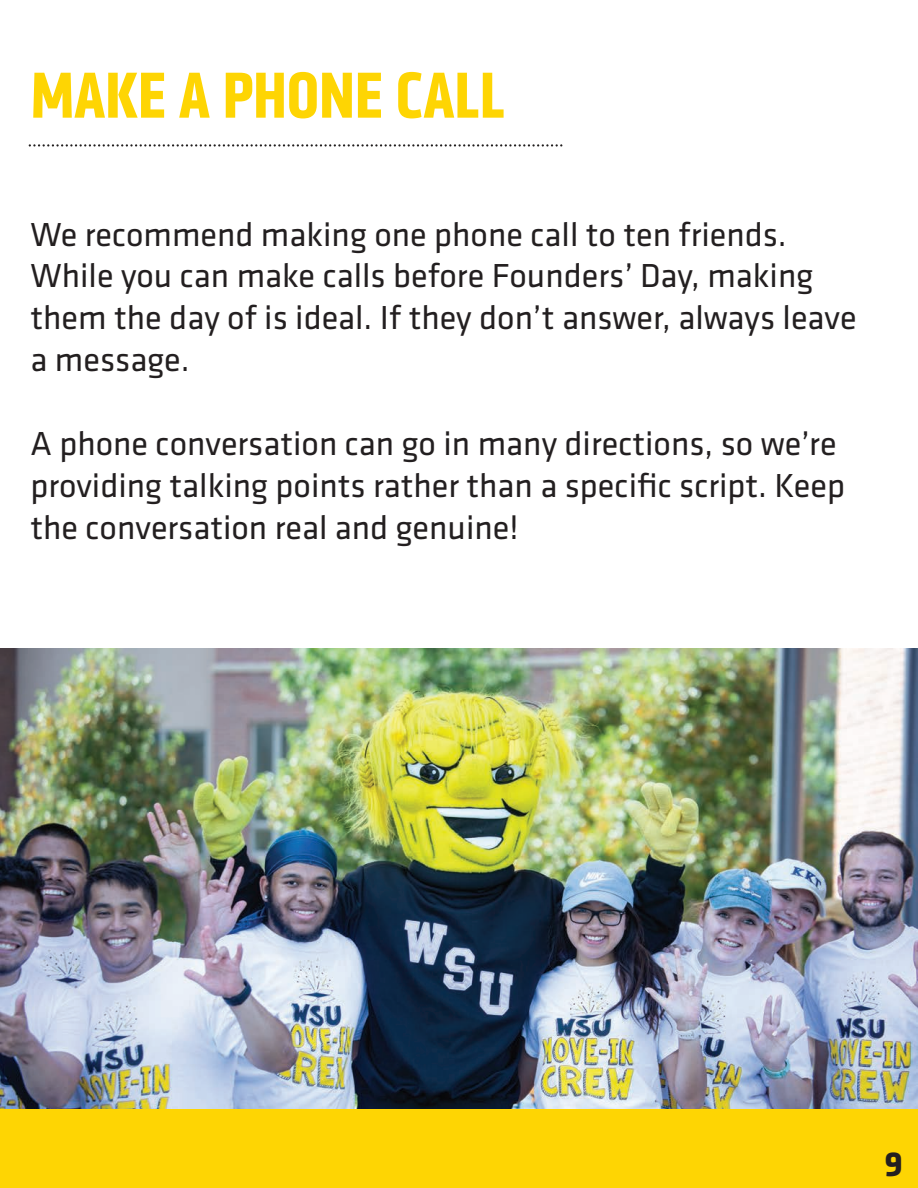
<style>
.page{position:relative;width:918px;height:1188px;background:#fff}
.page>*{position:absolute;margin:0;border:0;box-sizing:border-box;transform-origin:0 0}
.t1{font:700 condensed 67.5px "Klavika Web";color:#fed503}
.t2{font:700 36px "Klavika";color:#231f20}
.t3{font:34.5px/42px "Klavika";color:#231f20}
</style>
<div class="page">
<svg style="left:30px;top:144px;width:533px;height:3px"></svg>
<img style="left:0;top:649px;width:918px;height:460px">
<div style="left:0;top:1109px;width:918px;height:79px;background:#fed503"></div>
<h1 class="t1" style="left:31px;top:58px;width:476px">MAKE A PHONE CALL</h1>
<p class="t3" style="left:30px;top:212px;width:828px">We recommend making one phone call to ten friends.<br>While you can make calls before Founders’ Day, making them the day of is ideal. If they don’t answer, always leave a message.</p>
<p class="t3" style="left:30px;top:422px;width:816px">A phone conversation can go in many directions, so we’re providing talking points rather than a specific script. Keep the conversation real and genuine!</p>
<p class="t2" style="left:884px;top:1138px;width:20px">9</p>
</div>
